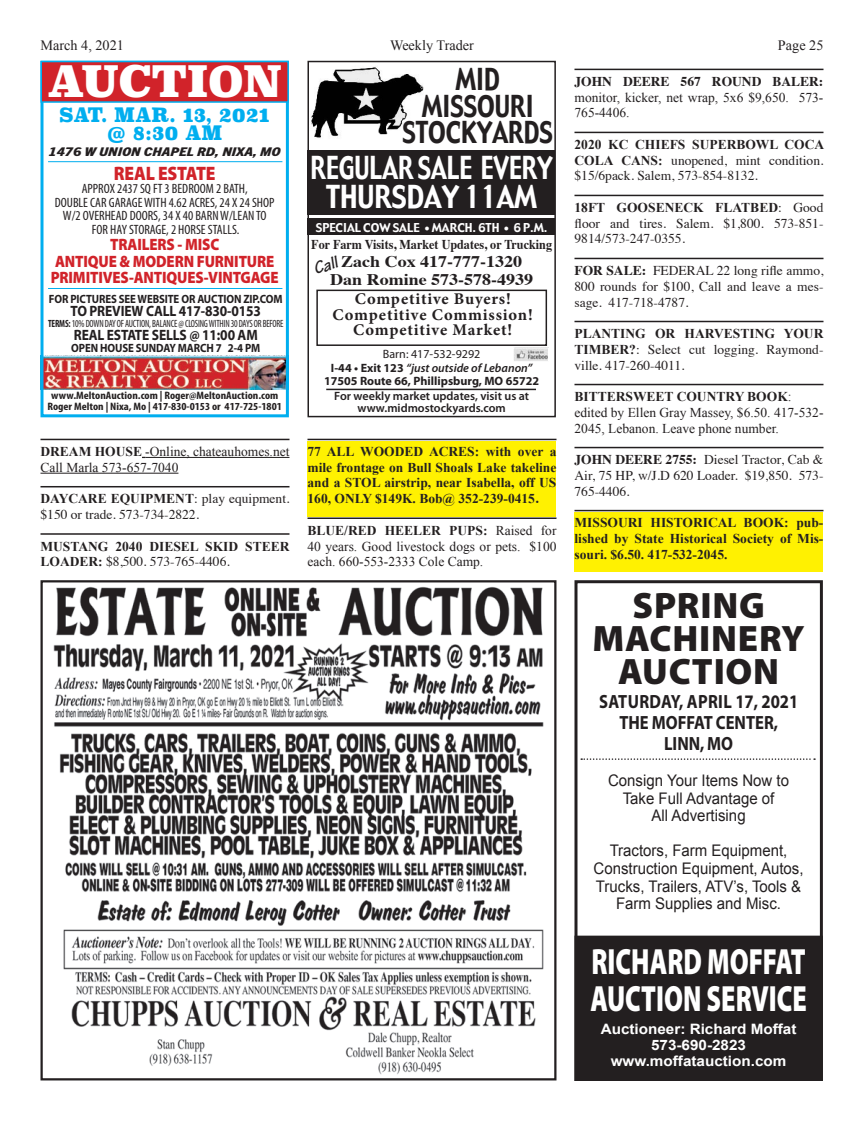
<style>
.page{position:relative;width:864px;height:1121px;background:#fff}
.page>*{position:absolute;margin:0;border:0;box-sizing:border-box;transform-origin:0 0}
.t1{font:900 42.3px "Superclarendon";letter-spacing:-.02em;color:#fff}
.t2{font:900 36.9px/33px "Myriad Pro";letter-spacing:.02em;color:#231f20;text-align:center}
.t3{font:900 36.6px/36.6px "Myriad Pro";color:#fff;scale:.71 1}
.t4{font:30.9px/29px "Gadget";color:#fff;text-align:center;scale:.76 1}
.t5{font:29.55px/26.1px "Gadget";color:#231f20;text-align:center;scale:.8 1}
.t6{font:900 19.5px/18px "Superclarendon";color:#00aeef;text-align:center;scale:.95 1}
.t7{font:900 19.5px "Myriad Pro";letter-spacing:-.01em;color:#d1232a;scale:.9 1}
.t8{font:700 19.2px/21px "Myriad Pro";color:#231f20;text-align:center;scale:.87 1}
.t9{font:italic 700 18px "Tekton Pro";color:#231f20}
.t10{font:900 16.5px/16.5px "Myriad Pro";letter-spacing:-.01em;color:#d1232a;text-align:center;scale:.9 1}
.t11{font:700 16.35px/15.8px "Minion Pro";letter-spacing:.045em;color:#231f20;text-align:center}
.t12{font:700 16.2px/18px "Times";color:#231f20;text-align:center;scale:1.11 1}
.t13{font:15.9px/17.5px "Arial";color:#231f20;text-align:center;scale:.94 1}
.t14{font:700 15px "Myriad Pro";letter-spacing:-.01em;color:#231f20;scale:.9 1}
.t15{font:700 14.25px/15.9px "Arial";color:#fff;text-align:center;scale:1.07 1}
.t16{font:14.25px "Times New Roman";color:#231f20}
.class{font:13.5px/15.8px "Times";color:#231f20;text-align:justify}
.class-2{font:13.5px/15.8px "Times New Roman";color:#231f20}
.YELLOW{font:700 13.5px/15.8px "Times New Roman";color:#231f20;text-align:justify}
.t17{font:condensed 13.5px/13.5px "Myriad Pro";color:#231f20;text-align:center}
.class-3{font:700 13.5px/15.8px "Times New Roman";color:#231f20}
.t18{font:700 13.5px "Times";color:#231f20;scale:.9 1}
.t19{font:700 12.15px/13px "Myriad Pro";color:#231f20;text-align:center}
.t20{font:600 12.15px/12.1px "Myriad Pro";color:#231f20;text-align:center}
.t21{font:700 12px "Myriad Pro";letter-spacing:-.01em;color:#231f20;scale:.9 1}
.t22{font:12px "Gadget";color:#fff}
.t23{font:italic 800 condensed 12px "Trade Gothic Next LT Pro";color:#231f20;scale:1.36 1}
.t24{font:700 condensed 10.8px/10.5px "Myriad Pro";color:#231f20;text-align:center;scale:1.11 1}
.t25{font:condensed 10.5px "Myriad Pro";letter-spacing:-.02em;color:#231f20;scale:.89 1}
.s1{font-weight:700}
.s2{font-family:"Times New Roman";font-weight:700}
.s3{font-family:"Times";font-weight:400}
.s4{font-size:9.3px}
.s5{font-weight:400}
.s6{font-weight:600;font-style:italic}
.s7{font-family:"Times"}
.s8{font-family:"Times";font-weight:700}
</style>
<div class="page">
<hr style="left:40px;top:439px;width:250px;height:1px;background:#231f20">
<hr style="left:145px;top:457px;width:145px;height:1px;background:#231f20">
<hr style="left:40px;top:473px;width:138px;height:1px;background:#231f20">
<hr style="left:40px;top:486px;width:250px;height:1px;background:#231f20">
<hr style="left:40px;top:533px;width:250px;height:2px;background:#231f20">
<hr style="left:308px;top:439px;width:248px;height:1px;background:#231f20">
<div style="left:308px;top:441px;width:248px;height:75px;background:#fff101"></div>
<hr style="left:308px;top:517px;width:248px;height:2px;background:#231f20">
<hr style="left:574px;top:69px;width:250px;height:1px;background:#231f20">
<hr style="left:574px;top:132px;width:250px;height:1px;background:#231f20">
<hr style="left:574px;top:195px;width:250px;height:1px;background:#231f20">
<hr style="left:574px;top:258px;width:250px;height:1px;background:#231f20">
<hr style="left:574px;top:321px;width:250px;height:1px;background:#231f20">
<hr style="left:574px;top:384px;width:250px;height:1px;background:#231f20">
<hr style="left:574px;top:447px;width:250px;height:1px;background:#231f20">
<hr style="left:574px;top:510px;width:250px;height:1px;background:#231f20">
<div style="left:574px;top:512px;width:250px;height:59px;background:#fff101"></div>
<img style="left:53px;top:586px;width:491px;height:489px">
<div style="left:40px;top:580px;width:516px;height:500px;border:2px solid #231f20"></div>
<div style="left:575px;top:936px;width:247px;height:144px;background:#231f20"></div>
<div style="left:574px;top:935px;width:249px;height:145px;border:2px solid #231f20"></div>
<div style="left:574px;top:580px;width:249px;height:500px;border:3px solid #231f20"></div>
<svg style="left:581px;top:758px;width:234px;height:2px"></svg>
<img style="left:311px;top:67px;width:113px;height:71px">
<img style="left:515px;top:349px;width:32px;height:11px">
<div style="left:513px;top:347px;width:36px;height:15px;border:1px solid #fff"></div>
<div style="left:308px;top:150px;width:247px;height:65px;background:#231f20"></div>
<div style="left:308px;top:218px;width:247px;height:17px;background:#231f20"></div>
<div style="left:316px;top:289px;width:231px;height:57px;border:2px solid #231f20"></div>
<hr style="left:326px;top:388px;width:210px;height:2px;background:#231f20">
<div style="left:308px;top:61px;width:248px;height:356px;border:2px solid #231f20"></div>
<img style="left:44px;top:355px;width:241px;height:34px">
<div style="left:40px;top:61px;width:249px;height:356px;border:3px solid #00aeef"></div>
<div style="left:41px;top:62px;width:247px;height:40px;background:#d1232a"></div>
<div style="left:40px;top:61px;width:249px;height:42px;border:2px solid #00aeef"></div>
<hr style="left:48px;top:161px;width:234px;height:1px;background:#00aeef">
<hr style="left:48px;top:288px;width:234px;height:1px;background:#00aeef">
<p class="t16" style="left:40px;top:36px;width:85px">March 4, 2021</p>
<p class="t16" style="left:390px;top:36px;width:85px">Weekly Trader</p>
<p class="t16" style="left:778px;top:36px;width:47px">Page 25</p>
<p class="t1" style="left:47px;top:53px;width:237px">AUCTION</p>
<p class="t6" style="left:59px;top:108px;width:223px">SAT. MAR. 13, 2021 @ 8:30 AM</p>
<p class="t23" style="left:49px;top:144px;width:172px">1476 W UNION CHAPEL RD, NIXA, MO</p>
<p class="t7" style="left:114px;top:160px;width:114px">REAL ESTATE</p>
<p class="t17" style="left:55px;top:182px;width:221px">APPROX 2437 SQ FT 3 BEDROOM 2 BATH,<br>DOUBLE CAR GARAGE WITH 4.62 ACRES, 24 X 24 SHOP W/2 OVERHEAD DOORS, 34 X 40 BARN W/LEAN TO FOR HAY STORAGE, 2 HORSE STALLS.</p>
<p class="t10" style="left:51px;top:235px;width:255px">TRAILERS - MISC<br>ANTIQUE &amp; MODERN FURNITURE<br>PRIMITIVES-ANTIQUES-VINTGAGE</p>
<p class="t21" style="left:49px;top:291px;width:261px">FOR PICTURES SEE WEBSITE OR AUCTION ZIP.COM</p>
<p class="t14" style="left:71px;top:301px;width:213px">TO PREVIEW CALL 417-830-0153</p>
<p class="t25" style="left:48px;top:317px;width:266px"><span class="s1">TERMS:</span> 10% DOWN DAY OF AUCTION, BALANCE @ CLOSING WITHIN 30 DAYS OR BEFORE</p>
<p class="t14" style="left:74px;top:325px;width:206px">REAL ESTATE SELLS @ 11:00 AM</p>
<p class="t21" style="left:71px;top:340px;width:211px">OPEN HOUSE SUNDAY MARCH 7 2-4 PM</p>
<p class="t24" style="left:47px;top:390px;width:213px">www.MeltonAuction.com | Roger@MeltonAuction.com<br>Roger Melton | Nixa, Mo | 417-830-0153 or 417-725-1801</p>
<p class="class-2" style="left:40px;top:443px;width:251px"><span class="s1">DREAM HOUSE</span> -Online, chateauhomes.net<br>Call Marla 573-657-7040</p>
<p class="class" style="left:40px;top:489px;width:251px"><span class="s2">DAYCARE EQUIPMENT</span>: play equipment. $150 or trade. 573-734-2822.</p>
<p class="class-3" style="left:40px;top:538px;width:250px">MUSTANG 2040 DIESEL SKID STEER<br>LOADER: <span class="s3">$8,500. 573-765-4406.</span></p>
<p class="t5" style="left:402px;top:68px;width:190px">MID<br>MISSOURI<br>STOCKYARDS</p>
<p class="t4" style="left:311px;top:154px;width:320px">REGULAR SALE EVERY<br>THURSDAY 11AM</p>
<p class="t22" style="left:316px;top:219px;width:233px">SPECIAL COW SALE <span class="s4">•</span> MARCH. 6TH <span class="s4">•</span> 6 P.M.</p>
<p class="t18" style="left:311px;top:232px;width:269px">For Farm Visits, Market Updates, or Trucking</p>
<p class="t12" style="left:330px;top:251px;width:184px">Zach Cox 417-777-1320<br>Dan Romine 573-578-4939</p>
<p class="t9" style="left:311px;top:259px;width:26px;rotate:-18deg">Call</p>
<p class="t11" style="left:333px;top:290px;width:202px">Competitive Buyers!<br>Competitive Commission!<br>Competitive Market!</p>
<p class="t19" style="left:324px;top:347px;width:217px"><span class="s5">Barn: 417-532-9292<br></span>I-44 • Exit 123 <span class="s6">“just outside of Lebanon”<br></span>17505 Route 66, Phillipsburg, MO 65722</p>
<p class="t20" style="left:334px;top:389px;width:196px">For weekly market updates, visit us at www.midmostockyards.com</p>
<p class="YELLOW" style="left:308px;top:443px;width:250px">77 ALL WOODED ACRES: with over a mile frontage on Bull Shoals Lake takeline and a STOL airstrip, near Isabella, off US 160, ONLY $149K. Bob@ 352-239-0415<span class="s7">.</span></p>
<p class="class-2" style="left:308px;top:522px;width:251px;text-align:justify"><span class="s1">BLUE/RED HEELER PUPS:</span> Raised for 40 years. Good livestock dogs or pets. $100 each. 660-553-2333 Cole Camp.</p>
<p class="class-2" style="left:574px;top:73px;width:250px;text-align:justify"><span class="s8">JOHN DEERE 567 ROUND BALER: </span>monitor, kicker, net wrap, 5x6 $9,650. 573- 765-4406.</p>
<p class="class" style="left:574px;top:135px;width:251px"><span class="s2">2020 KC CHIEFS SUPERBOWL COCA COLA CANS:</span> unopened, mint condition. $15/6pack. Salem, 573-854-8132.</p>
<p class="class" style="left:574px;top:198px;width:250px"><span class="s2">18FT GOOSENECK FLATBED</span>: Good floor and tires. Salem. $1,800. 573-851- 9814/573-247-0355.</p>
<p class="class" style="left:574px;top:261px;width:251px"><span class="s1">FOR SALE:</span> FEDERAL 22 long rifle ammo, 800 rounds for $100, Call and leave a mes&shy;sage. 417-718-4787.</p>
<p class="class" style="left:574px;top:324px;width:251px"><span class="s2">PLANTING OR HARVESTING YOUR TIMBER?</span>: Select cut logging. Raymond&shy;ville. 417-260-4011.</p>
<p class="class-2" style="left:574px;top:388px;width:251px"><span class="s1">BITTERSWEET COUNTRY BOOK</span>: edited by Ellen Gray Massey, $6.50. 417-532-<br>2045, Lebanon. Leave phone number.</p>
<p class="class" style="left:574px;top:450px;width:251px"><span class="s1">JOHN DEERE 2755:</span> Diesel Tractor, Cab &amp; Air, 75 HP, w/J.D 620 Loader. $19,850. 573- 765-4406.</p>
<p class="YELLOW" style="left:574px;top:514px;width:250px">MISSOURI HISTORICAL BOOK: pub&shy;lished by State Historical Society of Mis&shy;souri. $6.50. 417-532-2045.</p>
<p class="t2" style="left:593px;top:587px;width:214px">SPRING<br>MACHINERY<br>AUCTION</p>
<p class="t8" style="left:599px;top:690px;width:230px">SATURDAY, APRIL 17, 2021<br>THE MOFFAT CENTER,<br>LINN, MO</p>
<p class="t13" style="left:608px;top:771px;width:194px">Consign Your Items Now to<br>Take Full Advantage of<br>All Advertising</p>
<p class="t13" style="left:594px;top:842px;width:225px">Tractors, Farm Equipment,<br>Construction Equipment, Autos,<br>Trucks, Trailers, ATV’s, Tools &amp;<br>Farm Supplies and Misc.</p>
<p class="t3" style="left:590px;top:941px;width:306px">RICHARD MOFFAT<br>AUCTION SERVICE</p>
<p class="t15" style="left:601px;top:1021px;width:184px">Auctioneer: Richard Moffat<br>573-690-2823 www.moffatauction.com</p>
</div>
